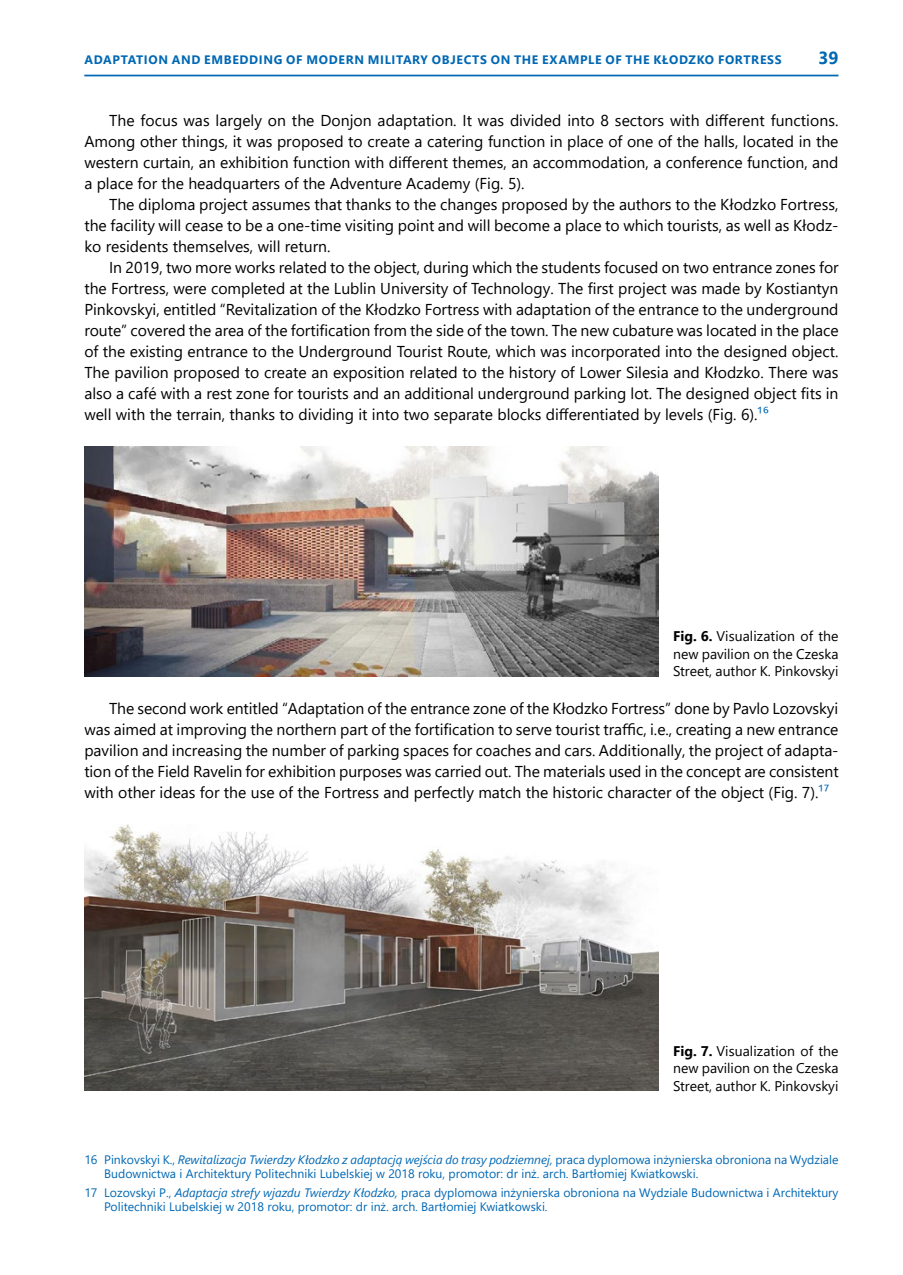
<style>
.page{position:relative;width:903px;height:1275px;background:#fff}
.page>*{position:absolute;margin:0;border:0;box-sizing:border-box;transform-origin:0 0}
.t1{font:700 17.5px "Segoe UI";color:#0068b4}
.t2{font:15.75px/21px "Segoe UI";color:#000;text-align:justify}
.t3{font:14px/17.5px "Segoe UI";color:#000;text-align:justify}
.t4{font:12.25px/14px "Segoe UI";color:#0068b4}
.t5{font:700 12.25px "Segoe UI";letter-spacing:.055em;color:#0068b4}
.s1{color:#0068b4}
.s2{font-weight:700}
.s3{font-style:italic}
</style>
<div class="page">
<hr style="left:84px;top:75px;width:754px;height:1px;background:#0068b4">
<img style="left:84px;top:447px;width:574px;height:229px">
<img style="left:84px;top:825px;width:574px;height:266px">
<p class="t5" style="left:85px;top:49px;width:699px">ADAPTATION AN D EMBEDDING OF MODERN MILITARY OBJECTS ON THE EXAMPLE OF THE KŁODZKO FORTRESS</p>
<p class="t1" style="left:818px;top:42px;width:21px">39</p>
<p class="t2" style="left:84px;top:109px;width:756px;text-indent:25px">The focus was largely on the Donjon adaptation. It was divided into 8 sectors with different functions.<br>Among other things, it was proposed to create a catering function in place of one of the halls, located in the western curtain, an exhibition function with different themes, an accommodation, a conference function, and a place for the headquarters of the Adventure Academy (Fig. 5).</p>
<p class="t2" style="left:84px;top:193px;width:756px;text-indent:25px">The diploma project assumes that thanks to the changes proposed by the authors to the Kłodzko Fortress, the facility will cease to be a one-time visiting point and will become a place to which tourists, as well as Kłodz&shy;ko residents themselves, will return.</p>
<p class="t2" style="left:84px;top:256px;width:756px;text-indent:25px">In 2019, two more works related to the object, during which the students focused on two entrance zones for the Fortress, were completed at the Lublin University of Technology. The first project was made by Kostiantyn Pinkovskyi, entitled “Revitalization of the Kłodzko Fortress with adaptation of the entrance to the underground route” covered the area of the fortification from the side of the town. The new cubature was located in the place of the existing entrance to the Underground Tourist Route, which was incorporated into the designed object.<br>The pavilion proposed to create an exposition related to the history of Lower Silesia and Kłodzko. There was also a café with a rest zone for tourists and an additional underground parking lot. The designed object fits in well with the terrain, thanks to dividing it into two separate blocks differentiated by levels (Fig. 6).<span class="s1">16</span></p>
<p class="t3" style="left:673px;top:626px;width:167px"><span class="s2">FIG. 6.</span> Visualization of the new pavilion on the Czeska Street, author K. Pinkovskyi</p>
<p class="t2" style="left:84px;top:697px;width:756px;text-indent:25px">The second work entitled “Adaptation of the entrance zone of the Kłodzko Fortress” done by Pavlo Lozovskyi was aimed at improving the northern part of the fortification to serve tourist traffic, i.e., creating a new entrance pavilion and increasing the number of parking spaces for coaches and cars. Additionally, the project of adapta&shy;tion of the Field Ravelin for exhibition purposes was carried out. The materials used in the concept are consistent with other ideas for the use of the Fortress and perfectly match the historic character of the object (Fig. 7).<span class="s1">17</span></p>
<p class="t3" style="left:673px;top:1041px;width:167px"><span class="s2">FIG. 7.</span> Visualization of the new pavilion on the Czeska Street, author K. Pinkovskyi</p>
<p class="t4" style="left:104px;top:1151px;width:736px;text-indent:-20px">16 Pinkovskyi K., <span class="s3">Rewitalizacja Twierdzy Kłodzko z adaptacją wejścia do trasy podziemnej,</span> praca dyplomowa inżynierska obroniona na Wydziale<br>Budownictwa i Architektury Politechniki Lubelskiej w 2018 roku, promotor: dr inż. arch. Bartłomiej Kwiatkowski.</p>
<p class="t4" style="left:104px;top:1184px;width:736px;text-indent:-20px">17 Lozovskyi P., <span class="s3">Adaptacja strefy wjazdu Twierdzy Kłodzko,</span> praca dyplomowa inżynierska obroniona na Wydziale Budownictwa i Architektury<br>Politechniki Lubelskiej w 2018 roku, promotor: dr inż. arch. Bartłomiej Kwiatkowski.</p>
</div>
